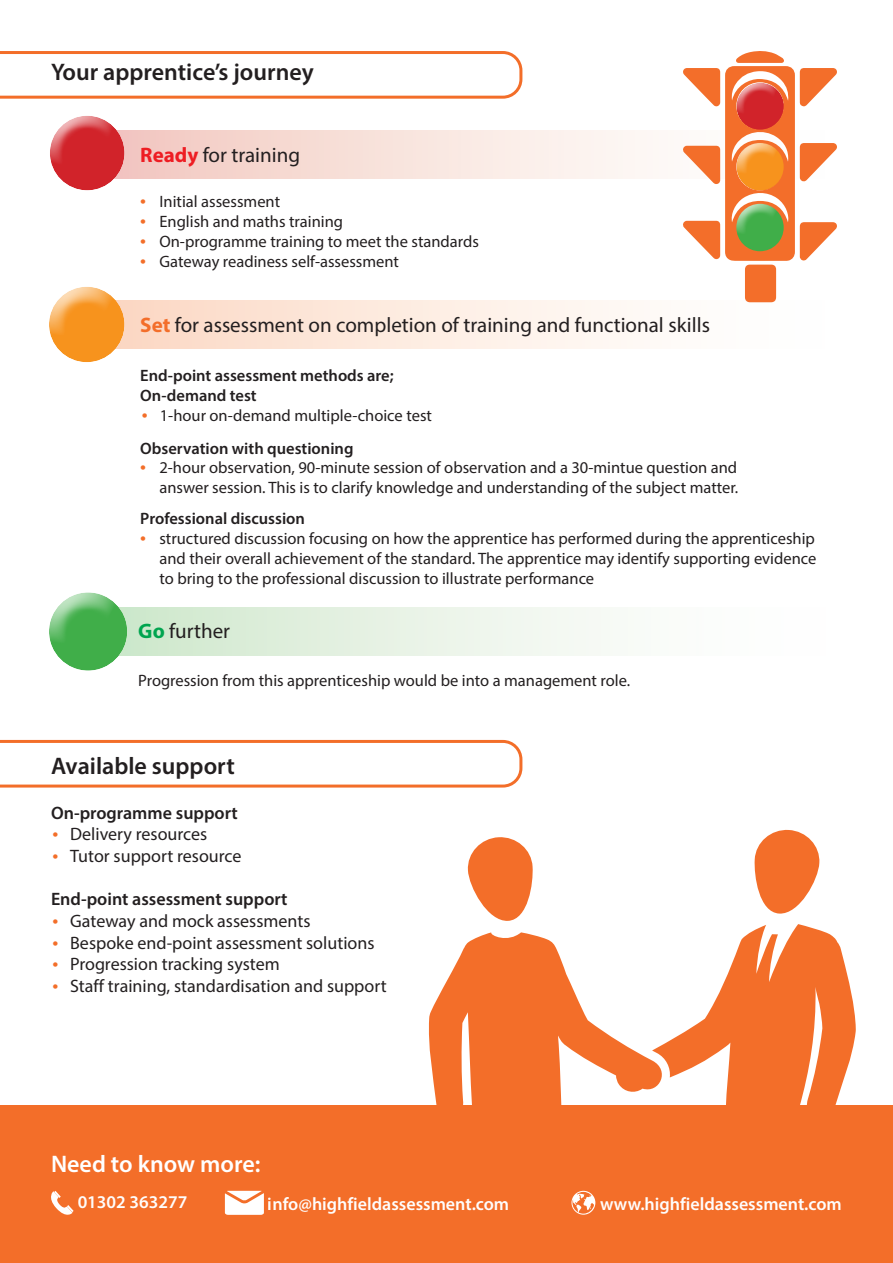
<style>
.page{position:relative;width:893px;height:1263px;background:#fff}
.page>*{position:absolute;margin:0;border:0;box-sizing:border-box;transform-origin:0 0}
.t1{font:600 24px "Myriad Pro";color:#231f20}
.t2{font:600 24px "Myriad Pro";color:#fff}
.t3{font:21px "Myriad Pro";color:#231f20}
.t4{font:18px "Myriad Pro";color:#231f20}
.t5{font:600 18px "Myriad Pro";color:#fff}
.t6{font:600 18px "Myriad Pro";color:#231f20}
.t7{font:16.5px/19.8px "Myriad Pro";color:#231f20}
.t8{font:600 16.5px/19.8px "Myriad Pro";color:#231f20}
.s1{font-weight:700;color:#ee1d23}
.s2{font-size:21px;color:#f36e29}
.s3{font-weight:700;color:#f36e2a}
.s4{font-weight:600}
.s5{font-weight:700;color:#00a54f}
</style>
<div class="page">
<svg style="left:126px;top:130px;width:521px;height:48px;background:#f7e1db"></svg>
<div style="left:50px;top:113px;width:76px;height:54px;background:#fff;opacity:.75"></div>
<div style="left:50px;top:126px;width:76px;height:65px;background:#fff;opacity:.75"></div>
<div style="left:88px;top:301px;width:754px;height:47px;background:linear-gradient(to right,#fcd8c4,#fff)"></div>
<div style="left:49px;top:285px;width:78px;height:53px;background:#fff;opacity:.75"></div>
<div style="left:49px;top:297px;width:78px;height:66px;background:#fff;opacity:.75"></div>
<div style="left:86px;top:608px;width:754px;height:47px;background:linear-gradient(to right,#d0e8cd,#fff)"></div>
<div style="left:48px;top:591px;width:81px;height:55px;background:#fff;opacity:.75"></div>
<div style="left:48px;top:603px;width:81px;height:69px;background:#fff;opacity:.75"></div>
<div style="left:0;top:1106px;width:893px;height:157px;background:#f36e29"></div>
<svg style="left:225px;top:1191px;width:39px;height:24px"></svg>
<svg style="left:51px;top:1191px;width:23px;height:24px"></svg>
<svg style="left:571px;top:1191px;width:25px;height:24px"></svg>
<svg style="left:0;top:740px;width:522px;height:47px"></svg>
<svg style="left:428px;top:829px;width:428px;height:277px"></svg>
<svg style="left:683px;top:51px;width:154px;height:251px"></svg>
<svg style="left:0;top:51px;width:522px;height:48px"></svg>
<h1 class="t1" style="left:51px;top:57px;width:264px">Your apprentice’s journey</h1>
<p class="t3" style="left:140px;top:142px;width:161px"><span class="s1">Ready</span> for training</p>
<p class="t7" style="left:140px;top:191px;width:141px"><span class="s2">•</span> Initial assessment</p>
<p class="t7" style="left:140px;top:211px;width:204px"><span class="s2">•</span> English and maths training</p>
<p class="t7" style="left:140px;top:231px;width:340px"><span class="s2">•</span> On-programme training to meet the standards</p>
<p class="t7" style="left:140px;top:251px;width:260px"><span class="s2">•</span> Gateway readiness self-assessment</p>
<p class="t3" style="left:140px;top:312px;width:571px"><span class="s3">Set</span> for assessment on completion of training and functional skills</p>
<p class="t8" style="left:140px;top:365px;width:255px">End-point assessment methods are;<br>On-demand test</p>
<p class="t7" style="left:140px;top:398px;width:293px;line-height:33px"><span class="s2">•</span> 1-hour on-demand multiple-choice test<br><span class="s4">Observation with questioning</span></p>
<p class="t7" style="left:140px;top:458px;width:599px;text-align:right"><span class="s2">•</span> 2-hour observation, 90-minute session of observation and a 30-mintue question and answer session. This is to clarify knowledge and understanding of the subject matter.</p>
<p class="t8" style="left:140px;top:508px;width:166px">Professional discussion</p>
<p class="t7" style="left:159px;top:528px;width:658px;text-align:justify;text-indent:-19px"><span class="s2">•</span> structured discussion focusing on how the apprentice has performed during the apprenticeship and their overall achievement of the standard. The apprentice may identify supporting evidence to bring to the professional discussion to illustrate performance</p>
<p class="t3" style="left:138px;top:618px;width:93px"><span class="s5">Go</span> further</p>
<p class="t7" style="left:138px;top:670px;width:493px">Progression from this apprenticeship would be into a management role.</p>
<h1 class="t1" style="left:51px;top:750px;width:185px">Available support</h1>
<p class="t6" style="left:51px;top:801px;width:188px">On-programme support</p>
<p class="t4" style="left:53px;top:823px;width:156px"><span class="s2">•</span> Delivery resources</p>
<p class="t4" style="left:53px;top:845px;width:190px"><span class="s2">•</span> Tutor support resource</p>
<p class="t6" style="left:51px;top:888px;width:238px">End-point assessment support</p>
<p class="t4" style="left:53px;top:910px;width:259px"><span class="s2">•</span> Gateway and mock assessments</p>
<p class="t4" style="left:53px;top:931px;width:323px"><span class="s2">•</span> Bespoke end-point assessment solutions</p>
<p class="t4" style="left:53px;top:953px;width:229px"><span class="s2">•</span> Progression tracking system</p>
<p class="t4" style="left:53px;top:974px;width:336px"><span class="s2">•</span> Staff training, standardisation and support</p>
<h1 class="t2" style="left:51px;top:1148px;width:211px">Need to know more:</h1>
<p class="t5" style="left:78px;top:1190px;width:111px">01302 363277</p>
<p class="t5" style="left:268px;top:1192px;width:243px">info@highfieldassessment.com</p>
<p class="t5" style="left:600px;top:1192px;width:243px">www.highfieldassessment.com</p>
</div>
